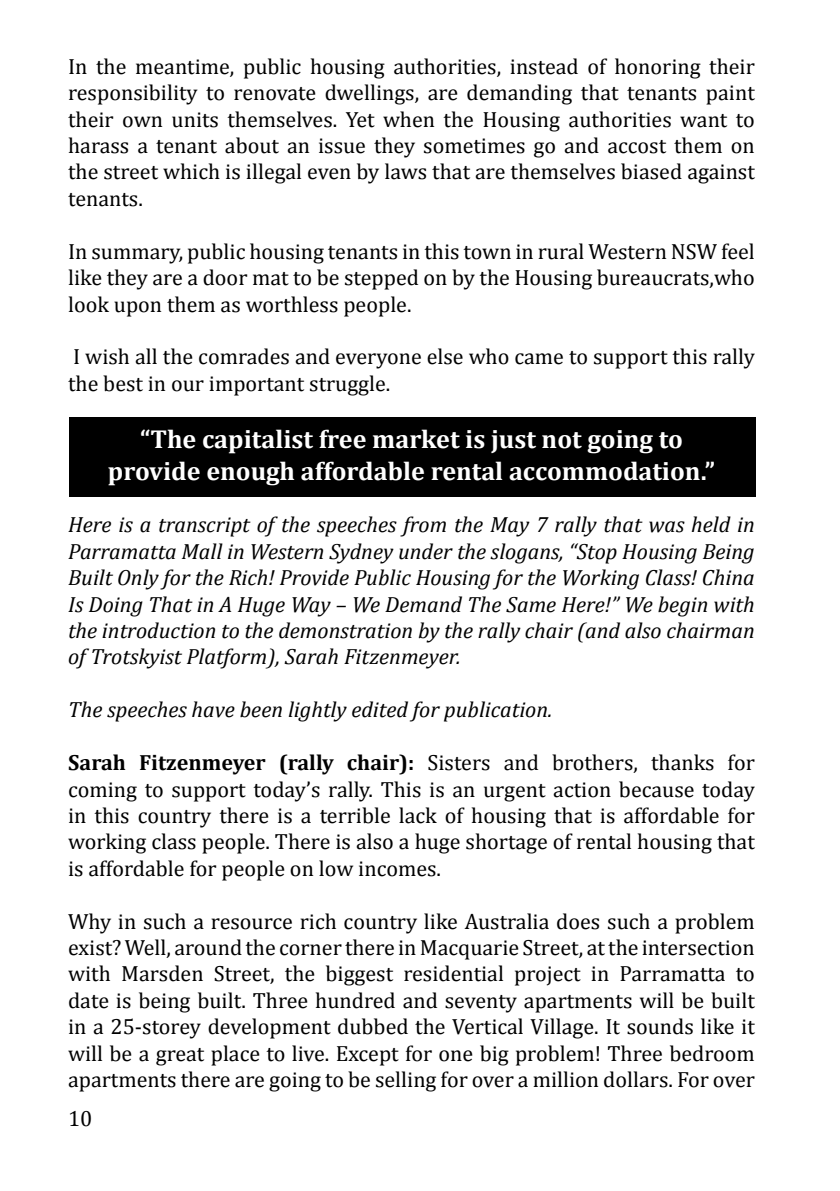
<style>
.page{position:relative;width:840px;height:1191px;background:#fff}
.page>*{position:absolute;margin:0;border:0;box-sizing:border-box;transform-origin:0 0}
.t1{font:700 26px/31.2px "Cambria";color:#fff;text-align:center}
.t2{font:22px/26.4px "Cambria";color:#000;text-align:justify}
.t3{font:italic 22px/26.4px "Cambria";color:#000;text-align:justify}
.s1{font-weight:700}
</style>
<div class="page">
<div style="left:69px;top:417px;width:686px;height:80px;background:#000"></div>
<p class="t2" style="left:68px;top:53px;width:688px">In the meantime, public housing authorities, instead of honoring their responsibility to renovate dwellings, are demanding that tenants paint their own units themselves. Yet when the Housing authorities want to harass a tenant about an issue they sometimes go and accost them on the street which is illegal even by laws that are themselves biased against tenants.</p>
<p class="t2" style="left:68px;top:238px;width:687px">In summary, public housing tenants in this town in rural Western NSW feel like they are a door mat to be stepped on by the Housing bureaucrats,who look upon them as worthless people.</p>
<p class="t2" style="left:68px;top:343px;width:687px">I wish all the comrades and everyone else who came to support this rally the best in our important struggle.</p>
<p class="t1" style="left:108px;top:423px;width:608px">“The capitalist free market is just not going to provide enough affordable rental accommodation.”</p>
<p class="t3" style="left:68px;top:511px;width:687px">Here is a transcript of the speeches from the May 7 rally that was held in Parramatta Mall in Western Sydney under the slogans, “Stop Housing Being Built Only for the Rich! Provide Public Housing for the Working Class! China Is Doing That in A Huge Way – We Demand The Same Here!” We begin with the introduction to the demonstration by the rally chair (and also chairman of Trotskyist Platform), Sarah Fitzenmeyer.</p>
<p class="t3" style="left:68px;top:695px;width:485px">The speeches have been lightly edited for publication.</p>
<p class="t2" style="left:68px;top:749px;width:688px"><span class="s1">Sarah Fitzenmeyer (rally chair):</span> Sisters and brothers, thanks for coming to support today’s rally. This is an urgent action because today in this country there is a terrible lack of housing that is affordable for working class people. There is also a huge shortage of rental housing that is affordable for people on low incomes.</p>
<p class="t2" style="left:68px;top:907px;width:688px">Why in such a resource rich country like Australia does such a problem exist? Well, around the corner there in Macquarie Street, at the intersection with Marsden Street, the biggest residential project in Parramatta to date is being built. Three hundred and seventy apartments will be built in a 25-storey development dubbed the Vertical Village. It sounds like it will be a great place to live. Except for one big problem! Three bedroom apartments there are going to be selling for over a million dollars. For over</p>
<p class="t2" style="left:68px;top:1105px;width:26px">10</p>
</div>
